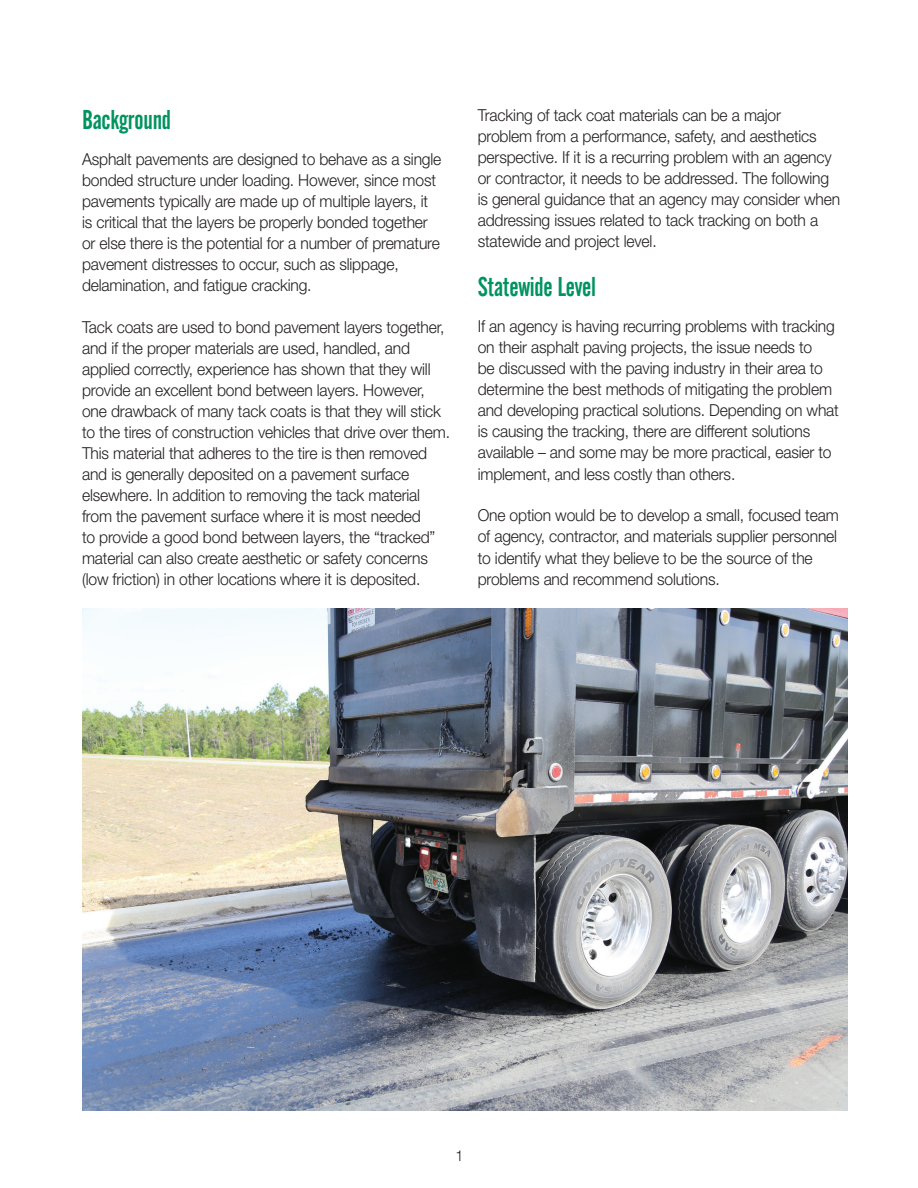
<style>
.page{position:relative;width:918px;height:1188px;background:#fff}
.page>*{position:absolute;margin:0;border:0;box-sizing:border-box;transform-origin:0 0}
.t1{font:27px "Alternate Gothic No 2 BT";letter-spacing:-.01em;color:#009360;scale:.95 1}
.t2{font:300 16.5px/21px "Helvetica Neue";letter-spacing:-.01em;color:#231f20;scale:.95 1}
.t3{font:300 15px "Helvetica Neue";color:#231f20;scale:.95 1}
</style>
<div class="page">
<img style="left:82px;top:608px;width:766px;height:502px">
<h1 class="t1" style="left:82px;top:104px;width:95px">Background</h1>
<p class="t2" style="left:82px;top:148px;width:380px">Asphalt pavements are designed to behave as a single bonded structure under loading. However, since most pavements typically are made up of multiple layers, it is critical that the layers be properly bonded together or else there is the potential for a number of premature pavement distresses to occur, such as slippage, delamination, and fatigue cracking.</p>
<p class="t2" style="left:82px;top:316px;width:389px">Tack coats are used to bond pavement layers together, and if the proper materials are used, handled, and applied correctly, experience has shown that they will provide an excellent bond between layers. However, one drawback of many tack coats is that they will stick to the tires of construction vehicles that drive over them.<br>This material that adheres to the tire is then removed and is generally deposited on a pavement surface elsewhere. In addition to removing the tack material from the pavement surface where it is most needed<br>to provide a good bond between layers, the “tracked” material can also create aesthetic or safety concerns (low friction) in other locations where it is deposited.</p>
<p class="t2" style="left:478px;top:104px;width:383px">Tracking of tack coat materials can be a major<br>problem from a performance, safety, and aesthetics perspective. If it is a recurring problem with an agency or contractor, it needs to be addressed. The following is general guidance that an agency may consider when addressing issues related to tack tracking on both a statewide and project level.</p>
<h1 class="t1" style="left:478px;top:272px;width:126px">Statewide Level</h1>
<p class="t2" style="left:478px;top:316px;width:382px">If an agency is having recurring problems with tracking on their asphalt paving projects, the issue needs to<br>be discussed with the paving industry in their area to determine the best methods of mitigating the problem and developing practical solutions. Depending on what is causing the tracking, there are different solutions available – and some may be more practical, easier to implement, and less costly than others.</p>
<p class="t2" style="left:478px;top:505px;width:382px">One option would be to develop a small, focused team of agency, contractor, and materials supplier personnel to identify what they believe to be the source of the problems and recommend solutions.</p>
<p class="t3" style="left:456px;top:1147px;width:10px">1</p>
</div>
